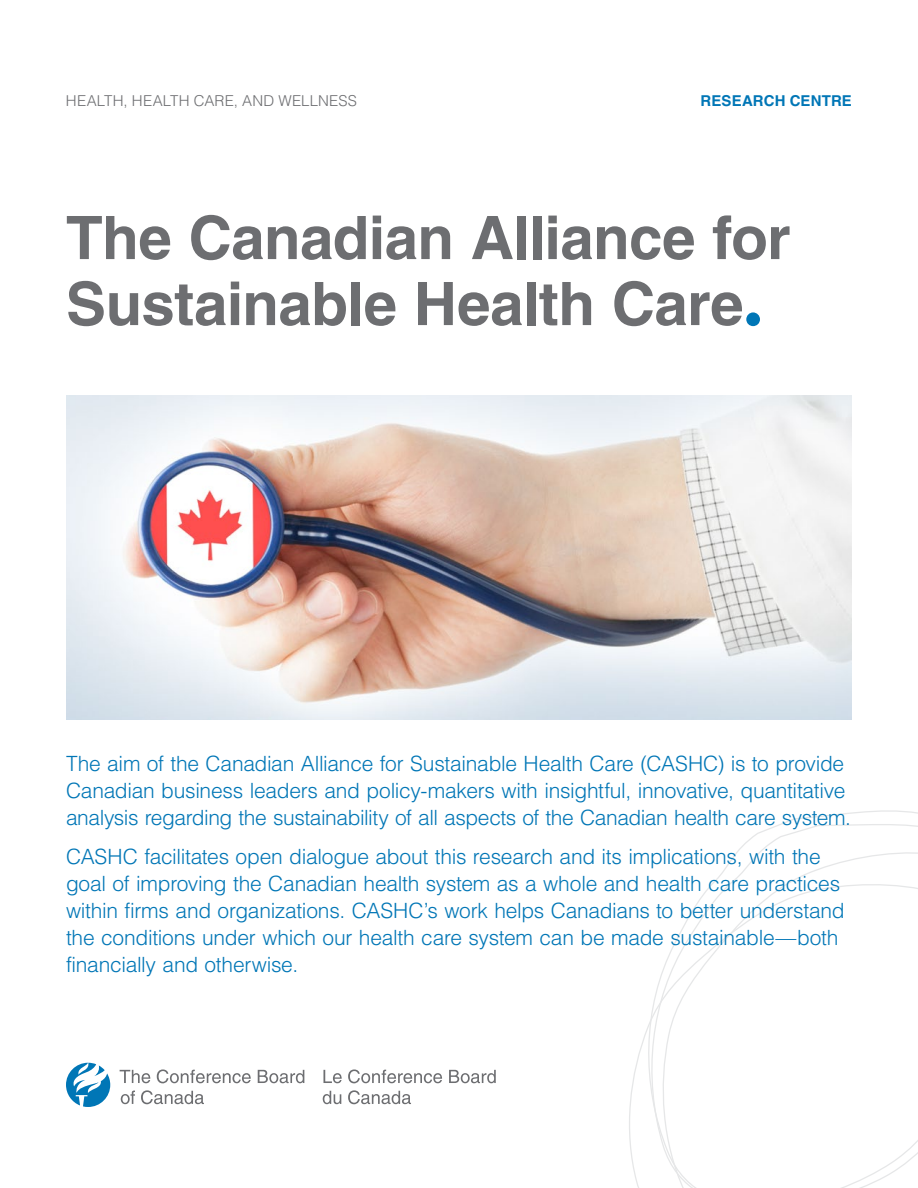
<style>
.page{position:relative;width:918px;height:1188px;background:#fff}
.page>*{position:absolute;margin:0;border:0;box-sizing:border-box;transform-origin:0 0}
.t1{font:700 60px/66px "Helvetica LT Std";letter-spacing:-.01em;color:#6d6e71}
.t2{font:300 21px/27px "Helvetica LT Std";letter-spacing:-.015em;color:#0076b6}
.t3{font:300 15px "Helvetica LT Std";letter-spacing:.015em;color:#6d6e71}
.t4{font:700 15px "Helvetica LT Std";letter-spacing:.005em;color:#0076b6}
.s1{font-family:"Times LT Std";font-size:81px;color:#0076b6}
</style>
<div class="page">
<svg style="left:722px;top:821px;width:196px;height:52px"></svg>
<svg style="left:629px;top:873px;width:289px;height:315px"></svg>
<svg style="left:66px;top:1063px;width:44px;height:44px"></svg>
<svg style="left:120px;top:1070px;width:30px;height:13px"></svg>
<svg style="left:157px;top:1069px;width:94px;height:14px"></svg>
<svg style="left:258px;top:1070px;width:46px;height:13px"></svg>
<svg style="left:121px;top:1091px;width:14px;height:13px"></svg>
<svg style="left:141px;top:1090px;width:63px;height:14px"></svg>
<svg style="left:323px;top:1070px;width:19px;height:13px"></svg>
<svg style="left:348px;top:1069px;width:94px;height:14px"></svg>
<svg style="left:449px;top:1070px;width:47px;height:13px"></svg>
<svg style="left:323px;top:1091px;width:18px;height:13px"></svg>
<svg style="left:348px;top:1090px;width:63px;height:14px"></svg>
<img style="left:66px;top:396px;width:786px;height:324px">
<p class="t3" style="left:66px;top:92px;width:292px">HEALTH, HEALTH CARE, AND WELLNESS</p>
<p class="t4" style="left:701px;top:92px;width:153px">RESEARCH CENTRE</p>
<h1 class="t1" style="left:66px;top:204px;width:726px">The Canadian Alliance for<br>Sustainable Health Care<span class="s1">.</span></h1>
<p class="t2" style="left:66px;top:749px;width:787px">The aim of the Canadian Alliance for Sustainable Health Care (CASHC) is to provide<br>Canadian business leaders and policy-makers with insightful, innovative, quantitative analysis regarding the sustainability of all aspects of the Canadian health care system.</p>
<p class="t2" style="left:66px;top:842px;width:780px">CASHC facilitates open dialogue about this research and its implications, with the goal of improving the Canadian health system as a whole and health care practices within firms and organizations. CASHC’s work helps Canadians to better understand the conditions under which our health care system can be made sustainable—both financially and otherwise.</p>
</div>
